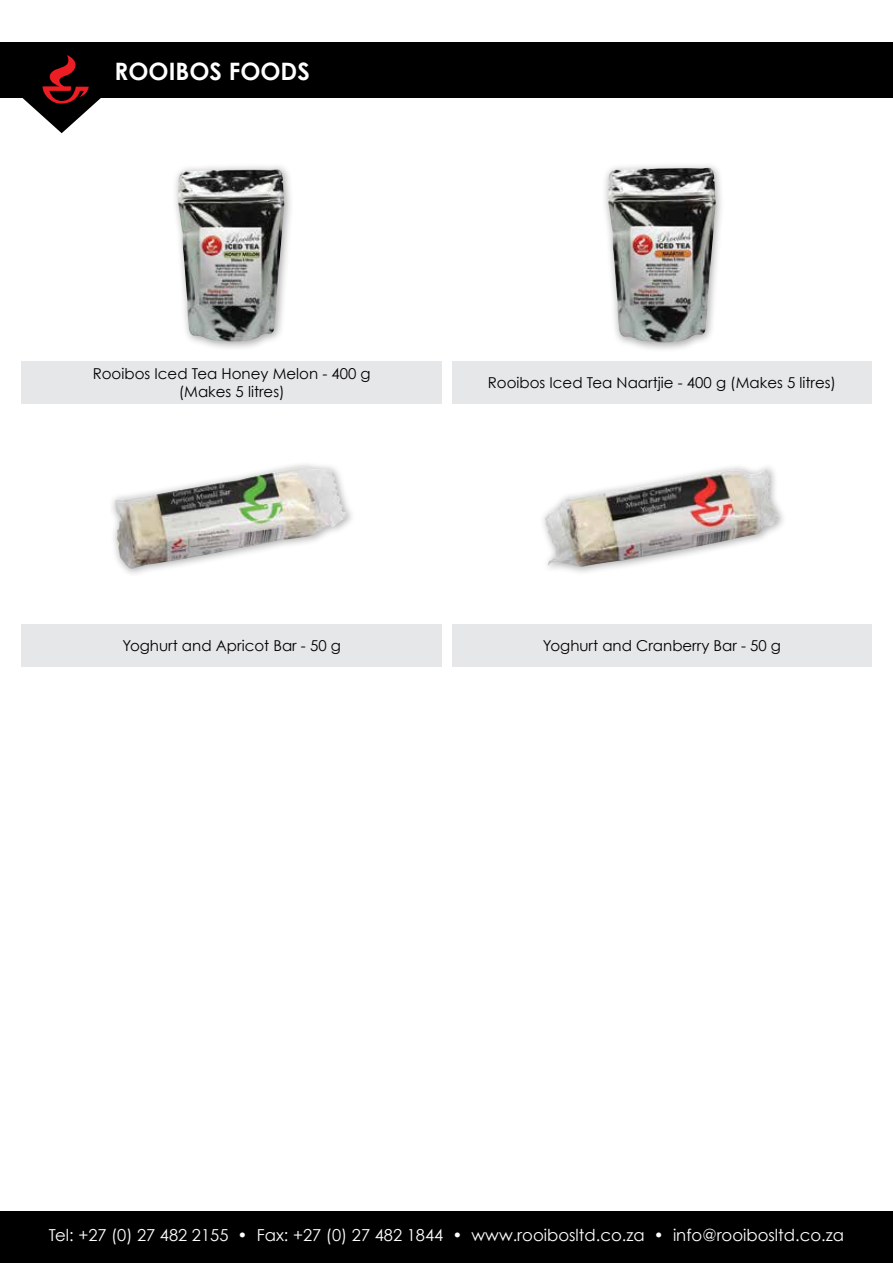
<style>
.page{position:relative;width:893px;height:1263px;background:#fff}
.page>*{position:absolute;margin:0;border:0;box-sizing:border-box;transform-origin:0 0}
.t1{font:700 24px "Century Gothic";color:#fff}
.t2{font:16.5px "Century Gothic";color:#fff}
.t3{font:15px/18px "Century Gothic";color:#000;text-align:center}
</style>
<div class="page">
<div style="left:0;top:1212px;width:893px;height:51px;background:#000"></div>
<div style="left:0;top:43px;width:893px;height:55px;background:#000"></div>
<svg style="left:22px;top:55px;width:79px;height:78px"></svg>
<div style="left:172px;top:163px;width:122px;height:188px;background:#000;opacity:.35"></div>
<img style="left:178px;top:169px;width:106px;height:173px">
<div style="left:21px;top:361px;width:421px;height:42px;background:#e6e7e8"></div>
<div style="left:602px;top:161px;width:123px;height:191px;background:#000;opacity:.35"></div>
<img style="left:608px;top:168px;width:108px;height:175px">
<div style="left:452px;top:361px;width:420px;height:42px;background:#e6e7e8"></div>
<img style="left:115px;top:467px;width:232px;height:102px">
<div style="left:21px;top:624px;width:421px;height:42px;background:#e6e7e8"></div>
<img style="left:545px;top:467px;width:234px;height:100px">
<div style="left:452px;top:624px;width:420px;height:42px;background:#e6e7e8"></div>
<h1 class="t1" style="left:115px;top:56px;width:197px">ROOIBOS FOODS</h1>
<p class="t3" style="left:93px;top:364px;width:280px">Rooibos Iced Tea Honey Melon - 400 g (Makes 5 litres)</p>
<p class="t3" style="left:488px;top:373px;width:350px">Rooibos Iced Tea Naartjie - 400 g (Makes 5 litres)</p>
<p class="t3" style="left:122px;top:636px;width:220px">Yoghurt and Apricot Bar - 50 g</p>
<p class="t3" style="left:543px;top:636px;width:240px">Yoghurt and Cranberry Bar - 50 g</p>
<p class="t2" style="left:49px;top:1225px;width:796px">Tel: +27 (0) 27 482 2155 • Fax: +27 (0) 27 482 1844 • www.rooibosltd.co.za • info@rooibosltd.co.za</p>
</div>
